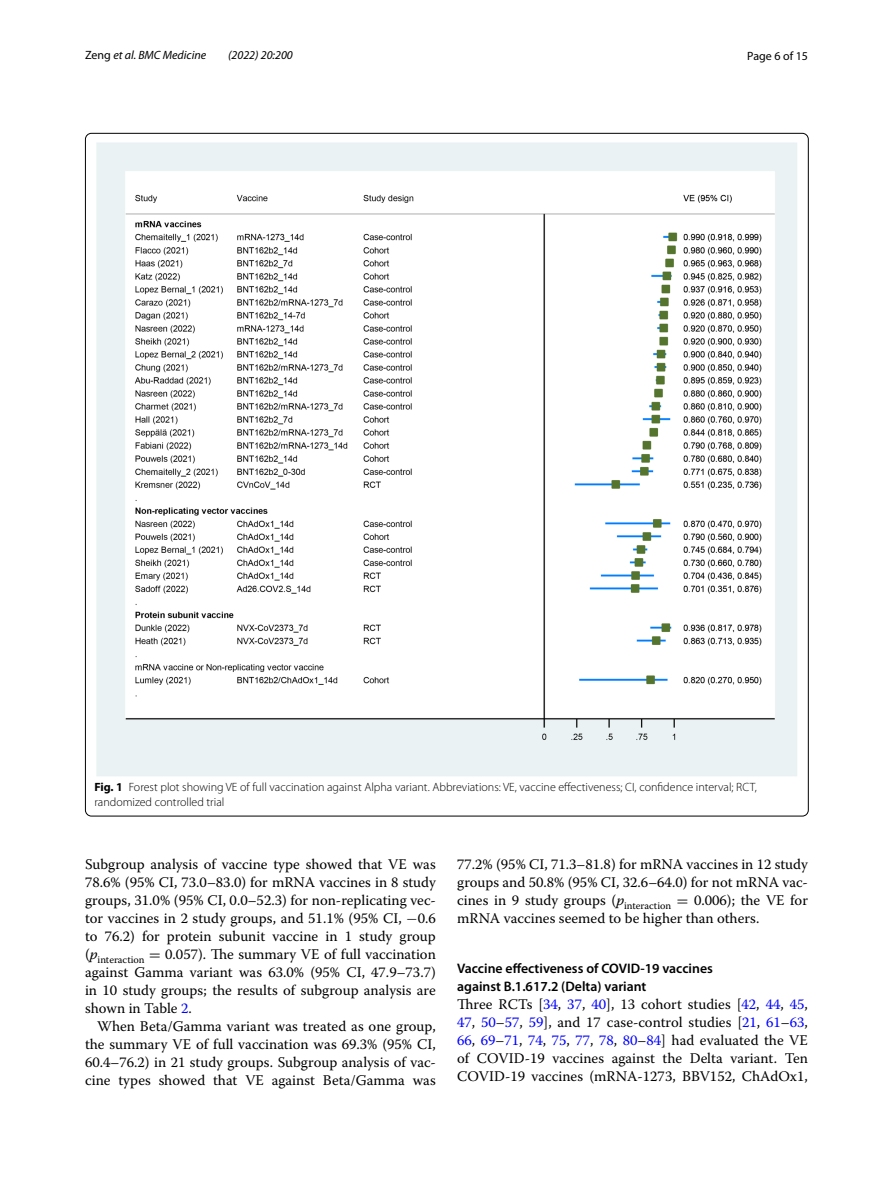
<style>
.page{position:relative;width:893px;height:1187px;background:#fff}
.page>*{position:absolute;margin:0;border:0;box-sizing:border-box;transform-origin:0 0}
.t1{font:14.7px/18px "Warnock Pro";color:#000;text-align:justify}
.t2{font:600 13.8px/18px "Myriad Pro";color:#000}
.t3{font:300 12px/15px "Myriad Pro";color:#000}
.t4{font:italic 12px "Myriad Pro";color:#000}
.t5{font:12px "Myriad Pro";color:#000}
.s1{font-style:normal}
.s2{font-weight:700}
.s3{font-family:"MTSY"}
.s4{font-style:italic}
.s5{color:#00f}
</style>
<div class="page">
<img style="left:97px;top:142px;width:700px;height:634px">
<p class="t4" style="left:85px;top:48px;width:123px"><span class="s1">Zeng</span> et al. BMC Medicine</p>
<p class="t4" style="left:228px;top:48px;width:66px">(2022) 20:200</p>
<p class="t5" style="left:747px;top:48px;width:62px">Page 6 of 15</p>
<p class="t3" style="left:94px;top:780px;width:664px"><span class="s2">Fig. 1</span> Forest plot showing VE of full vaccination against Alpha variant. Abbreviations: VE, vaccine effectiveness; CI, confidence interval; RCT, randomized controlled trial</p>
<p class="t1" style="left:85px;top:855px;width:352px">Subgroup analysis of vaccine type showed that VE was 78.6% (95% CI, 73.0–83.0) for mRNA vaccines in 8 study groups, 31.0% (95% CI, 0.0–52.3) for non-replicating vec&shy;tor vaccines in 2 study groups, and 51.1% (95% CI, <span class="s3">−</span>0.6 to 76.2) for protein subunit vaccine in 1 study group (<span class="s4">p</span><sub>interaction</sub> <span class="s3">=</span> 0.057). The summary VE of full vaccination against Gamma variant was 63.0% (95% CI, 47.9–73.7) in 10 study groups; the results of subgroup analysis are shown in Table <span class="s5">2</span>.</p>
<p class="t1" style="left:85px;top:1017px;width:352px;text-indent:12px">When Beta/Gamma variant was treated as one group, the summary VE of full vaccination was 69.3% (95% CI, 60.4–76.2) in 21 study groups. Subgroup analysis of vac&shy;cine types showed that VE against Beta/Gamma was</p>
<p class="t1" style="left:457px;top:855px;width:352px">77.2% (95% CI, 71.3–81.8) for mRNA vaccines in 12 study groups and 50.8% (95% CI, 32.6–64.0) for not mRNA vac&shy;cines in 9 study groups (<span class="s4">p</span><sub>interaction</sub> <span class="s3">=</span> 0.006); the VE for mRNA vaccines seemed to be higher than others.</p>
<p class="t2" style="left:457px;top:959px;width:257px">Vaccine effectiveness of COVID‑19 vaccines against B.1.617.2 (Delta) variant</p>
<p class="t1" style="left:457px;top:994px;width:352px">Three RCTs [<span class="s5">34</span>, <span class="s5">37</span>, <span class="s5">40</span>], 13 cohort studies [<span class="s5">42</span>, <span class="s5">44</span>, <span class="s5">45</span>, <span class="s5">47</span>, <span class="s5">50</span>–<span class="s5">57</span>, <span class="s5">59</span>], and 17 case-control studies [<span class="s5">21</span>, <span class="s5">61</span>–<span class="s5">63</span>, <span class="s5">66</span>, <span class="s5">69</span>–<span class="s5">71</span>, <span class="s5">74</span>, <span class="s5">75</span>, <span class="s5">77</span>, <span class="s5">78</span>, <span class="s5">80</span>–<span class="s5">84</span>] had evaluated the VE of COVID-19 vaccines against the Delta variant. Ten COVID-19 vaccines (mRNA-1273, BBV152, ChAdOx1,</p>
</div>
